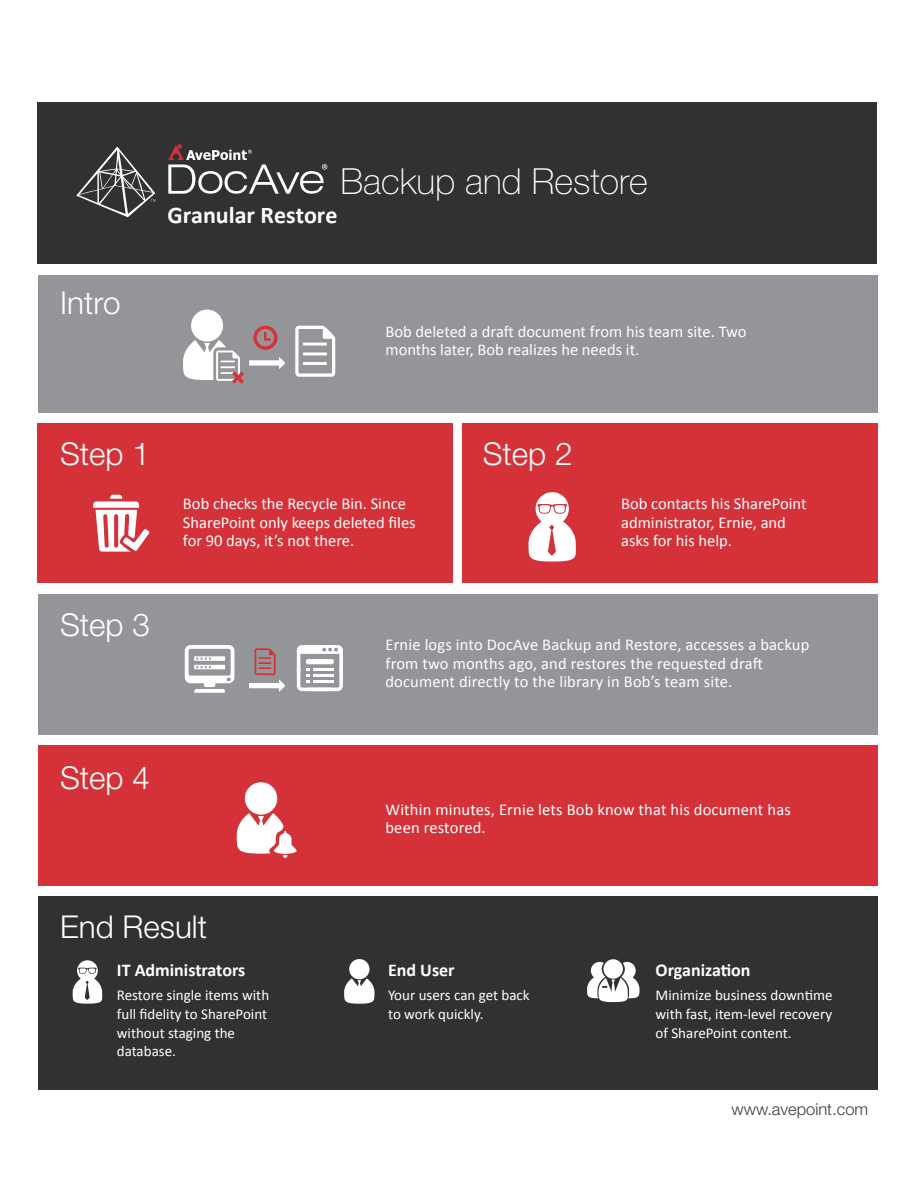
<style>
.page{position:relative;width:918px;height:1188px;background:#fff}
.page>*{position:absolute;margin:0;border:0;box-sizing:border-box;transform-origin:0 0}
.t1{font:100 36px "Helvetica Neue LT Pro";color:#fff}
.t2{font:300 31.5px "Helvetica Neue LT Std";color:#fff}
.t3{font:700 24px "Calibri";color:#fff}
.t4{font:700 18px "Calibri";color:#fff}
.t5{font:16.5px/18.8px "Calibri";color:#fff}
.t6{font:300 16.5px "Helvetica Neue LT Std";color:#3e3e3f}
.t7{font:15px/18.8px "Calibri";color:#fff}
</style>
<div class="page">
<div style="left:38px;top:275px;width:840px;height:137px;background:#939598"></div>
<div style="left:38px;top:594px;width:840px;height:140px;background:#939598"></div>
<div style="left:38px;top:745px;width:840px;height:141px;background:#d43238"></div>
<div style="left:38px;top:424px;width:415px;height:159px;background:#d43238"></div>
<div style="left:463px;top:424px;width:415px;height:159px;background:#d43238"></div>
<div style="left:38px;top:102px;width:839px;height:162px;background:#303131"></div>
<div style="left:38px;top:896px;width:840px;height:193px;background:#303131"></div>
<svg style="left:72px;top:960px;width:31px;height:44px"></svg>
<svg style="left:587px;top:962px;width:53px;height:40px"></svg>
<div style="left:603px;top:959px;width:20px;height:20px;background:#fff;border-radius:50%"></div>
<svg style="left:168px;top:144px;width:159px;height:50px"></svg>
<svg style="left:76px;top:147px;width:80px;height:70px"></svg>
<div style="left:349px;top:959px;width:20px;height:20px;background:#fff;border-radius:50%"></div>
<svg style="left:344px;top:978px;width:31px;height:26px"></svg>
<svg style="left:297px;top:645px;width:46px;height:46px"></svg>
<hr style="left:313px;top:680px;width:21px;height:3px;background:#fff">
<div style="left:306px;top:659px;width:28px;height:5px;background:#fff;border-radius:2px"></div>
<svg style="left:255px;top:648px;width:30px;height:44px"></svg>
<div style="left:249px;top:683px;width:32px;height:5px;background:#fff"></div>
<svg style="left:528px;top:492px;width:48px;height:70px"></svg>
<div style="left:245px;top:782px;width:32px;height:33px;background:#fff;border-radius:50%"></div>
<svg style="left:236px;top:813px;width:61px;height:45px"></svg>
<svg style="left:185px;top:645px;width:49px;height:48px"></svg>
<svg style="left:93px;top:495px;width:57px;height:57px"></svg>
<svg style="left:295px;top:326px;width:40px;height:51px"></svg>
<div style="left:191px;top:310px;width:32px;height:32px;background:#fff;border-radius:50%"></div>
<svg style="left:183px;top:326px;width:102px;height:58px"></svg>
<h1 class="t1" style="left:340px;top:160px;width:309px">Backup and Restore</h1>
<h2 class="t2" style="left:60px;top:283px;width:62px">Intro</h2>
<h3 class="t3" style="left:167px;top:198px;width:172px">Granular Restore</h3>
<p class="t5" style="left:386px;top:321px;width:362px">Bob deleted a draft document from his team site. Two months later, Bob realizes he needs it.</p>
<h2 class="t2" style="left:60px;top:435px;width:91px">Step 1</h2>
<h2 class="t2" style="left:60px;top:606px;width:91px">Step 3</h2>
<h2 class="t2" style="left:60px;top:759px;width:91px">Step 4</h2>
<p class="t5" style="left:183px;top:494px;width:234px">Bob checks the Recycle Bin. Since<br>SharePoint only keeps deleted files for 90 days, it’s not there.</p>
<h2 class="t2" style="left:483px;top:435px;width:91px">Step 2</h2>
<p class="t5" style="left:621px;top:494px;width:187px">Bob contacts his SharePoint administrator, Ernie, and asks for his help.</p>
<p class="t5" style="left:385px;top:635px;width:425px">Ernie logs into DocAve Backup and Restore, accesses a backup from two months ago, and restores the requested draft document directly to the library in Bob’s team site.</p>
<p class="t5" style="left:385px;top:799px;width:407px">Within minutes, Ernie lets Bob know that his document has been restored.</p>
<h2 class="t2" style="left:60px;top:907px;width:149px">End Result</h2>
<p class="t4" style="left:117px;top:957px;width:130px">IT Administrators</p>
<p class="t7" style="left:117px;top:985px;width:154px">Restore single items with full fidelity to SharePoint without staging the database.</p>
<p class="t4" style="left:388px;top:957px;width:68px">End User</p>
<p class="t7" style="left:388px;top:985px;width:143px">Your users can get back to work quickly.</p>
<p class="t4" style="left:656px;top:957px;width:97px">Organization</p>
<p class="t7" style="left:656px;top:985px;width:179px;text-align:justify">Minimize business downtime with fast, item-level recovery of SharePoint content.</p>
<p class="t6" style="left:732px;top:1099px;width:138px">www.avepoint.com</p>
</div>
